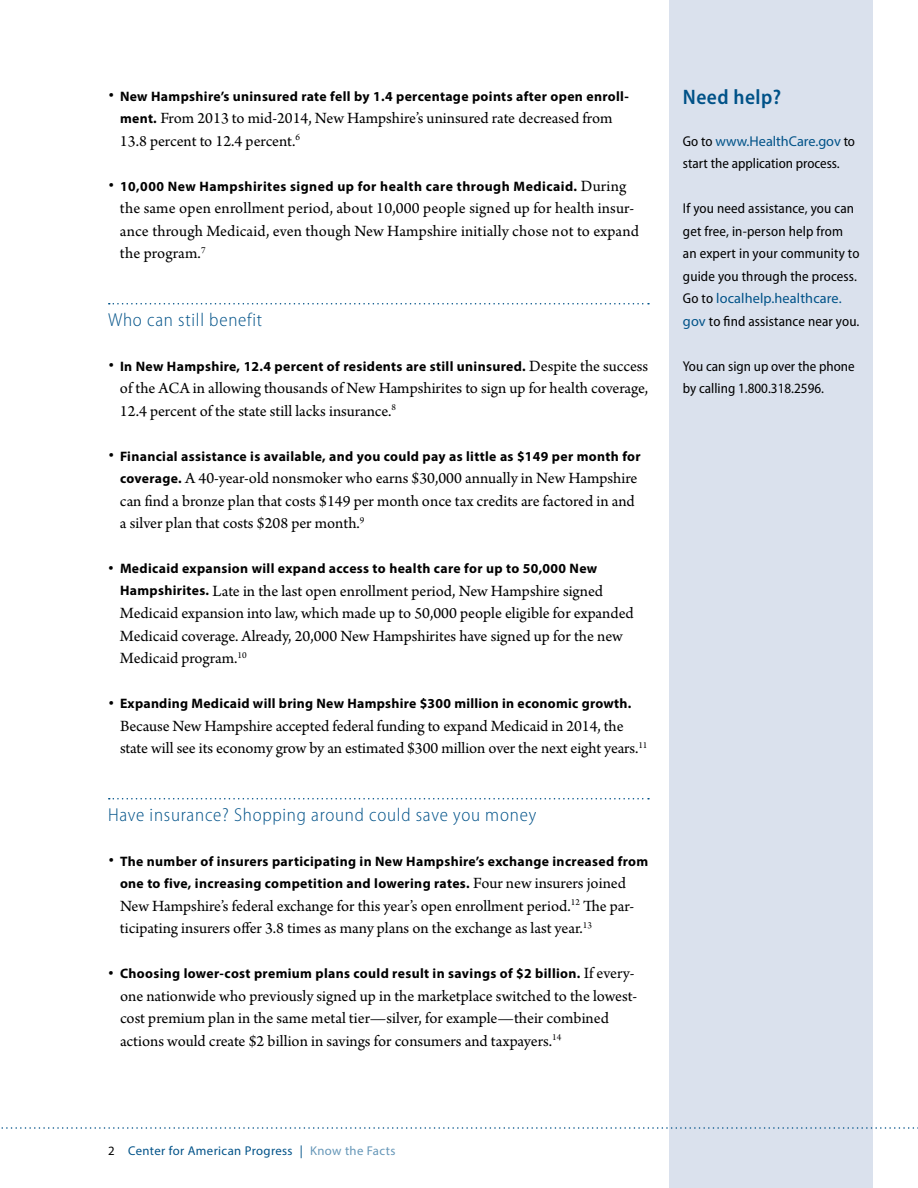
<style>
.page{position:relative;width:918px;height:1188px;background:#fff}
.page>*{position:absolute;margin:0;border:0;box-sizing:border-box;transform-origin:0 0}
.t1{font:600 semi-condensed 21px "Myriad Pro";letter-spacing:.02em;color:#005288}
.t2{font:300 semi-condensed 18.75px "Myriad Pro";letter-spacing:.04em;color:#005288}
.t3{font:16.5px/22.5px "Arno Pro";color:#000}
.t4{font:semi-condensed 14.25px/22.5px "Myriad Pro";letter-spacing:.01em;color:#000}
.t5{font:700 13.65px/22.5px "Myriad Pro";letter-spacing:.025em;color:#000}
.t6{font:12.75px "Myriad Pro";letter-spacing:.03em;color:#005288}
.s1{font-family:"Myriad Pro";font-weight:700;font-size:13.65px}
.s2{font-family:"Arno Pro";font-weight:400;font-size:16.5px}
.s3{font-stretch:normal;color:#005288}
.s4{color:#000}
.s5{color:#6697b8}
</style>
<div class="page">
<div style="left:669px;top:0;width:204px;height:1188px;background:#dae1ed"></div>
<svg style="left:109px;top:303px;width:540px;height:1px"></svg>
<svg style="left:109px;top:798px;width:540px;height:2px"></svg>
<svg style="left:1px;top:1127px;width:917px;height:2px"></svg>
<p class="t5" style="left:108px;top:84px;width:522px"><sup>•</sup> New Hampshire’s uninsured rate fell by 1.4 percentage points after open enroll-</p>
<p class="t3" style="left:120px;top:108px;width:494px"><span class="s1">ment.</span> From 2013 to mid-2014, New Hampshire’s uninsured rate decreased from<br>13.8 percent to 12.4 percent.<sup>6</sup></p>
<p class="t5" style="left:108px;top:174px;width:520px"><sup>•</sup> 10,000 New Hampshirites signed up for health care through Medicaid. <span class="s2">During</span></p>
<p class="t3" style="left:120px;top:198px;width:521px">the same open enrollment period, about 10,000 people signed up for health insur&shy;ance through Medicaid, even though New Hampshire initially chose not to expand the program.<sup>7</sup></p>
<p class="t2" style="left:108px;top:309px;width:156px">Who can still benefit</p>
<p class="t5" style="left:108px;top:354px;width:542px"><sup>•</sup> In New Hampshire, 12.4 percent of residents are still uninsured. <span class="s2">Despite the success</span></p>
<p class="t3" style="left:120px;top:378px;width:530px">of the ACA in allowing thousands of New Hampshirites to sign up for health coverage,<br>12.4 percent of the state still lacks insurance.<sup>8</sup></p>
<p class="t5" style="left:108px;top:444px;width:534px"><sup>•</sup> Financial assistance is available, and you could pay as little as $149 per month for</p>
<p class="t3" style="left:120px;top:468px;width:519px"><span class="s1">coverage.</span> A 40-year-old nonsmoker who earns $30,000 annually in New Hampshire can find a bronze plan that costs $149 per month once tax credits are factored in and a silver plan that costs $208 per month.<sup>9</sup></p>
<p class="t5" style="left:108px;top:557px;width:491px"><sup>•</sup> Medicaid expansion will expand access to health care for up to 50,000 New</p>
<p class="t3" style="left:120px;top:580px;width:515px"><span class="s1">Hampshirites.</span> Late in the last open enrollment period, New Hampshire signed Medicaid expansion into law, which made up to 50,000 people eligible for expanded Medicaid coverage. Already, 20,000 New Hampshirites have signed up for the new Medicaid program.<sup>10</sup></p>
<p class="t5" style="left:108px;top:692px;width:525px"><sup>•</sup> Expanding Medicaid will bring New Hampshire $300 million in economic growth.</p>
<p class="t3" style="left:120px;top:715px;width:529px">Because New Hampshire accepted federal funding to expand Medicaid in 2014, the state will see its economy grow by an estimated $300 million over the next eight years.<sup>11</sup></p>
<p class="t2" style="left:108px;top:804px;width:430px">Have insurance? Shopping around could save you money</p>
<p class="t5" style="left:120px;top:849px;width:530px;text-indent:-12px"><sup>•</sup> The number of insurers participating in New Hampshire’s exchange increased from one to five, increasing competition and lowering rates. <span class="s2">Four new insurers joined</span></p>
<p class="t3" style="left:120px;top:895px;width:516px">New Hampshire’s federal exchange for this year’s open enrollment period.<sup>12</sup> The par&shy;ticipating insurers offer 3.8 times as many plans on the exchange as last year.<sup>13</sup></p>
<p class="t5" style="left:108px;top:962px;width:528px"><sup>•</sup> Choosing lower-cost premium plans could result in savings of $2 billion. <span class="s2">If every-</span></p>
<p class="t3" style="left:120px;top:985px;width:519px">one nationwide who previously signed up in the marketplace switched to the lowest&shy;cost premium plan in the same metal tier—silver, for example—their combined actions would create $2 billion in savings for consumers and taxpayers.<sup>14</sup></p>
<p class="t1" style="left:683px;top:86px;width:100px">Need help?</p>
<p class="t4" style="left:683px;top:130px;width:174px">Go to <span class="s3">www.HealthCare.gov</span> to start the application process.</p>
<p class="t4" style="left:683px;top:197px;width:178px">If you need assistance, you can get free, in-person help from an expert in your community to guide you through the process.<br>Go to <span class="s3">localhelp.healthcare. gov</span> to find assistance near you.</p>
<p class="t4" style="left:683px;top:355px;width:173px">You can sign up over the phone by calling 1.800.318.2596.</p>
<p class="t6" style="left:108px;top:1143px;width:289px"><span class="s4">2</span> Center for American Progress | <span class="s5">Know the Facts</span></p>
</div>
